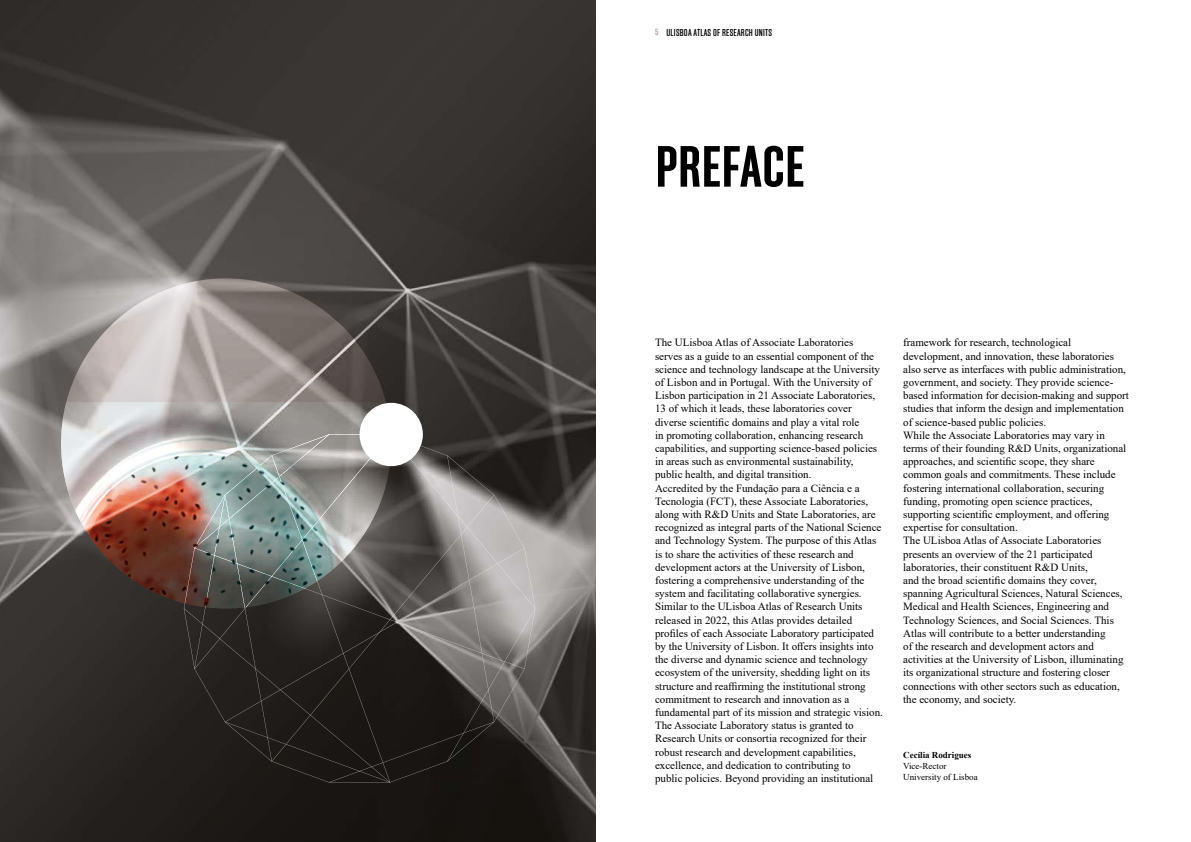
<style>
.page{position:relative;width:1191px;height:842px;background:#fff}
.page>*{position:absolute;margin:0;border:0;box-sizing:border-box;transform-origin:0 0}
.t1{font:700 58px "Solido Compressed";letter-spacing:.015em;color:#000}
.t2{font:11px/13.2px "Times New Roman";color:#000}
.t3{font:500 10px "Solido Compressed";letter-spacing:.025em;color:#000}
.t4{font:9px/10.8px "Times New Roman";color:#000}
.t5{font:700 9px "Times New Roman";color:#000}
.s1{font-weight:700;font-size:9px;color:#b8a9a7}
</style>
<div class="page">
<img style="left:0;top:0;width:595px;height:842px">
<svg style="left:184px;top:434px;width:351px;height:348px;background:#464340"></svg>
<svg style="left:272px;top:495px;width:222px;height:266px;background:#44403d"></svg>
<svg style="left:61px;top:278px;width:330px;height:330px;background:#a39b98"></svg>
<img style="left:61px;top:402px;width:330px;height:206px">
<div style="left:359px;top:403px;width:64px;height:63px;background:#fff;border-radius:50%"></div>
<p class="t3" style="left:655px;top:27px;width:119px"><span class="s1">5</span> ULISBOA ATLAS OF RESEARCH UNITS</p>
<h1 class="t1" style="left:655px;top:134px;width:150px">PREFACE</h1>
<p class="t2" style="left:655px;top:336px;width:229px">The ULisboa Atlas of Associate Laboratories serves as a guide to an essential component of the science and technology landscape at the University of Lisbon and in Portugal. With the University of Lisbon participation in 21 Associate Laboratories, 13 of which it leads, these laboratories cover diverse scientific domains and play a vital role<br>in promoting collaboration, enhancing research capabilities, and supporting science-based policies in areas such as environmental sustainability, public health, and digital transition.<br>Accredited by the Fundação para a Ciência e a Tecnologia (FCT), these Associate Laboratories, along with R&amp;D Units and State Laboratories, are recognized as integral parts of the National Science and Technology System. The purpose of this Atlas is to share the activities of these research and development actors at the University of Lisbon, fostering a comprehensive understanding of the system and facilitating collaborative synergies.<br>Similar to the ULisboa Atlas of Research Units released in 2022, this Atlas provides detailed profiles of each Associate Laboratory participated by the University of Lisbon. It offers insights into the diverse and dynamic science and technology ecosystem of the university, shedding light on its structure and reaffirming the institutional strong commitment to research and innovation as a fundamental part of its mission and strategic vision.<br>The Associate Laboratory status is granted to Research Units or consortia recognized for their robust research and development capabilities, excellence, and dedication to contributing to<br>public policies. Beyond providing an institutional</p>
<p class="t2" style="left:903px;top:336px;width:227px">framework for research, technological development, and innovation, these laboratories also serve as interfaces with public administration, government, and society. They provide science&shy;based information for decision-making and support studies that inform the design and implementation of science-based public policies.<br>While the Associate Laboratories may vary in terms of their founding R&amp;D Units, organizational approaches, and scientific scope, they share common goals and commitments. These include fostering international collaboration, securing funding, promoting open science practices, supporting scientific employment, and offering expertise for consultation.<br>The ULisboa Atlas of Associate Laboratories presents an overview of the 21 participated laboratories, their constituent R&amp;D Units,<br>and the broad scientific domains they cover, spanning Agricultural Sciences, Natural Sciences, Medical and Health Sciences, Engineering and Technology Sciences, and Social Sciences. This Atlas will contribute to a better understanding<br>of the research and development actors and activities at the University of Lisbon, illuminating its organizational structure and fostering closer connections with other sectors such as education, the economy, and society.</p>
<p class="t5" style="left:903px;top:749px;width:70px">Cecília Rodrigues</p>
<p class="t4" style="left:903px;top:760px;width:76px">Vice-Rector<br>University of Lisboa</p>
</div>
